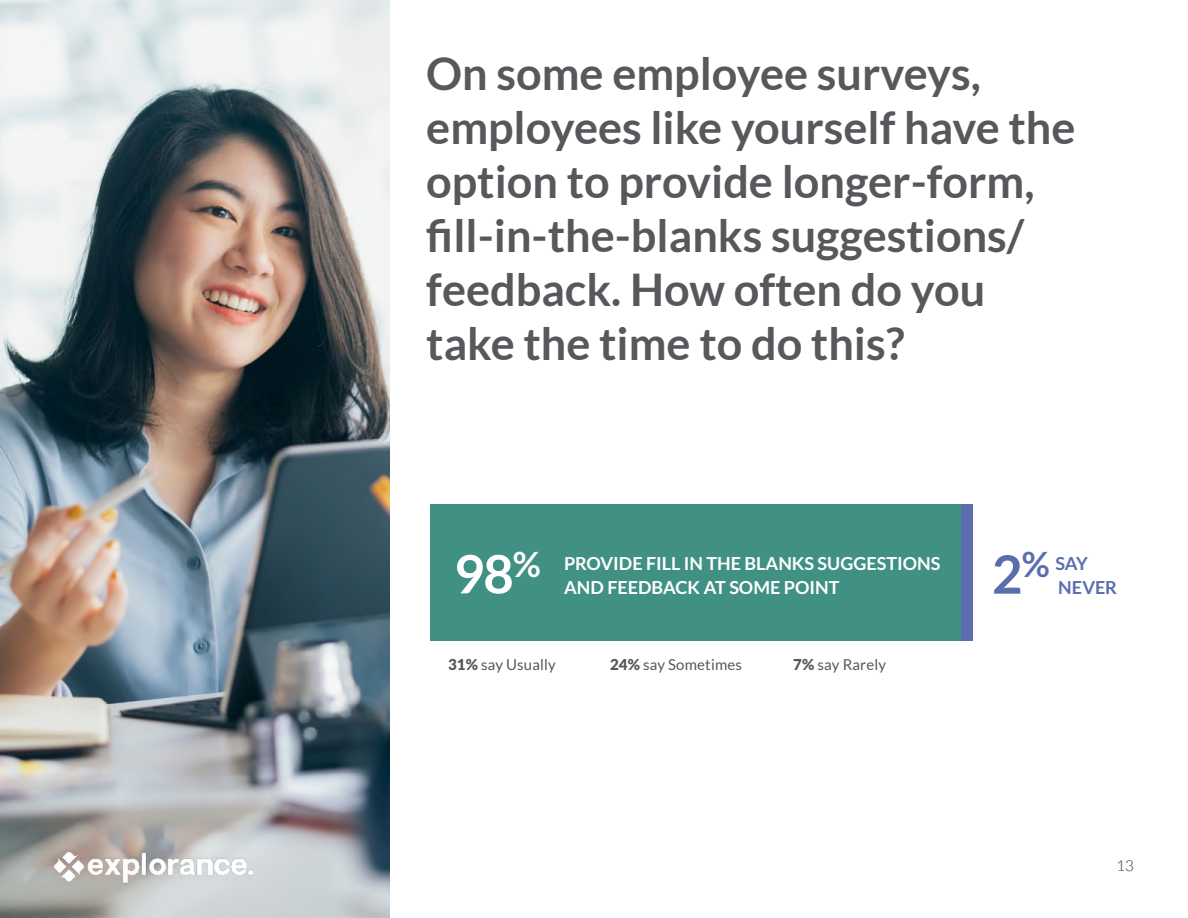
<style>
.page{position:relative;width:1188px;height:918px;background:#fff}
.page>*{position:absolute;margin:0;border:0;box-sizing:border-box;transform-origin:0 0}
.t1{font:700 52.95px "Lato";color:#fff}
.t2{font:700 45px/54px "Lato";color:#57585b}
.t3{font:700 18px/24px "Lato";color:#fff}
.t4{font:700 18px/24px "Lato";letter-spacing:-.01em;color:#5c6dae}
.t5{font:15px "Lato";letter-spacing:.01em;color:#57585b}
.t6{font:300 15px "Lato";color:#6c7787}
.s1{font-size:52.95px}
.s2{font-size:34.95px}
.s3{font-weight:900}
</style>
<div class="page">
<img style="left:1px;top:0;width:388px;height:918px">
<div style="left:960px;top:504px;width:13px;height:136px;background:#5c6dae"></div>
<div style="left:430px;top:504px;width:530px;height:136px;background:#409084"></div>
<p class="t2" style="left:426px;top:46px;width:651px">On some employee surveys, employees like yourself have the option to provide longer-form, fill-in-the-blanks suggestions/ feedback. How often do you take the time to do this?</p>
<p class="t1" style="left:454px;top:544px;width:89px">98<sup>%</sup></p>
<p class="t4" style="left:1058px;top:551px;width:60px;text-indent:-66px"><span class="s1">2</span><span class="s2">%</span> SAY<br>NEVER</p>
<p class="t3" style="left:564px;top:551px;width:378px">PROVIDE FILL IN THE BLANKS SUGGESTIONS<br>AND FEEDBACK AT SOME POINT</p>
<p class="t5" style="left:448px;top:656px;width:109px"><span class="s3">31%</span> say Usually</p>
<p class="t5" style="left:610px;top:656px;width:133px"><span class="s3">24%</span> say Sometimes</p>
<p class="t5" style="left:793px;top:656px;width:94px"><span class="s3">7%</span> say Rarely</p>
<p class="t6" style="left:1117px;top:857px;width:19px">13</p>
</div>
